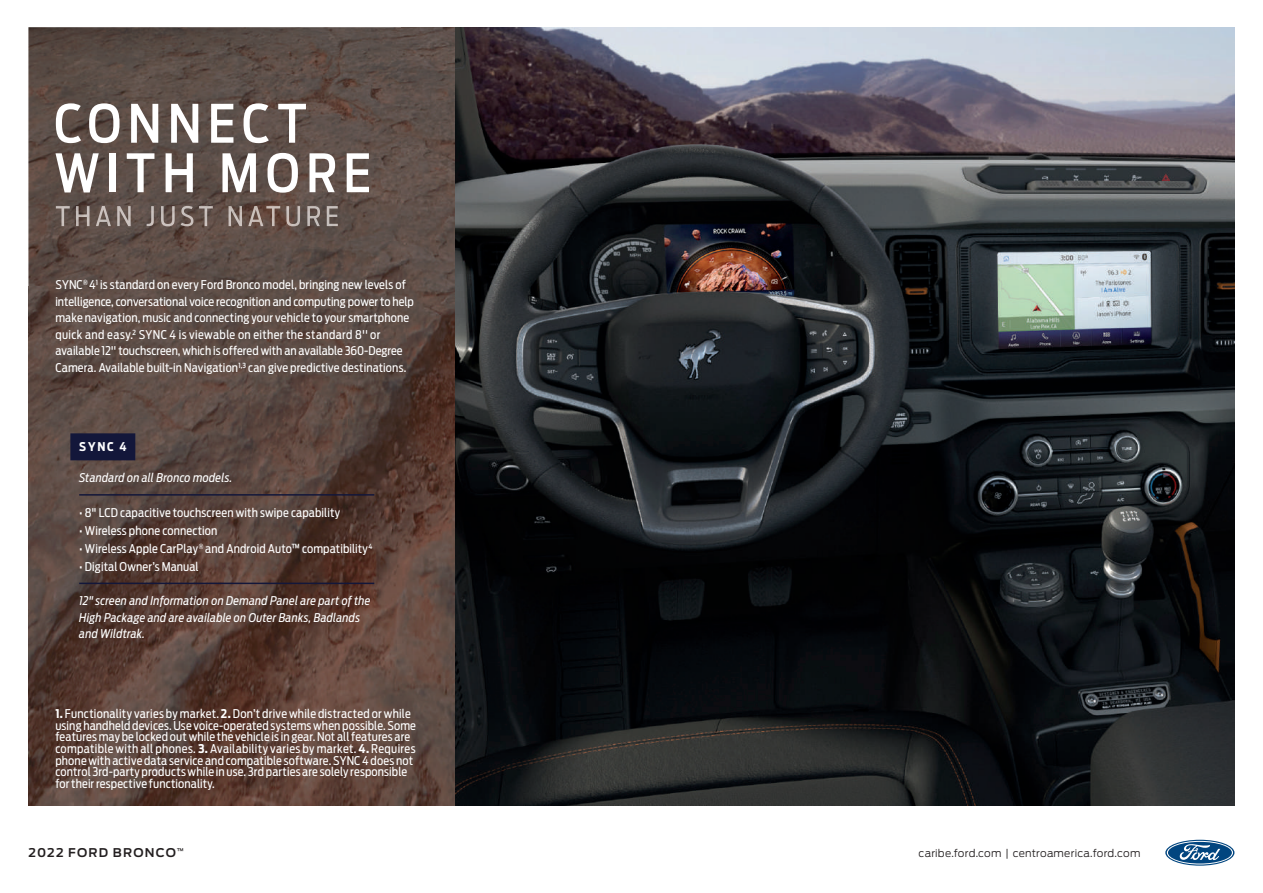
<style>
.page{position:relative;width:1263px;height:893px;background:#fff}
.page>*{position:absolute;margin:0;border:0;box-sizing:border-box;transform-origin:0 0}
.t1{font:500 52.5px/49.5px "Ford Antenna Cond";letter-spacing:.12em;color:#fff}
.t2{font:12px/11.7px "Ford Antenna Cond";letter-spacing:.01em;color:#fff}
.t3{font:italic 12px/16.5px "Ford Antenna Cond";letter-spacing:.015em;color:#fff}
.t4{font:600 12px "Ford Antenna";letter-spacing:.11em;color:#231f20}
.t5{font:700 12px "Ford Antenna Cond";color:#fff}
.t6{font:300 10.5px "Ford Antenna";letter-spacing:.015em;color:#231f20}
.s1{font-weight:500;font-size:9.75px}
.s2{font-weight:700}
</style>
<div class="page">
<img style="left:455px;top:27px;width:779px;height:779px">
<img style="left:28px;top:27px;width:426px;height:779px">
<img style="left:454px;top:27px;width:1px;height:779px">
<svg style="left:1165px;top:840px;width:69px;height:26px"></svg>
<svg style="left:1167px;top:841px;width:66px;height:23px"></svg>
<div style="left:70px;top:433px;width:65px;height:27px;background:#13173a"></div>
<hr style="left:79px;top:494px;width:295px;height:2px;background:#13173a">
<hr style="left:79px;top:583px;width:295px;height:1px;background:#13173a">
<img style="left:56px;top:206px;width:282px;height:20px">
<h1 class="t1" style="left:54px;top:92px;width:319px">CONNECT<br>WITH MORE</h1>
<p class="t2" style="left:55px;top:275px;width:360px;line-height:16.5px">SYNC<sup>®</sup> 4<sup>1</sup> is standard on every Ford Bronco model, bringing new levels of intelligence, conversational voice recognition and computing power to help make navigation, music and connecting your vehicle to your smartphone quick and easy.<sup>2</sup> SYNC 4 is viewable on either the standard 8'' or available 12'' touchscreen, which is offered with an available 360-Degree Camera. Available built-in Navigation<sup>1,3</sup> can give predictive destinations.</p>
<p class="t5" style="left:79px;top:436px;width:49px">SYNC 4</p>
<p class="t3" style="left:79px;top:468px;width:155px">Standard on all Bronco models.</p>
<p class="t2" style="left:79px;top:505px;width:262px">• 8" LCD capacitive touchscreen with swipe capability</p>
<p class="t2" style="left:79px;top:523px;width:140px">• Wireless phone connection</p>
<p class="t2" style="left:79px;top:541px;width:295px">• Wireless Apple CarPlay<sup>®</sup> and Android Auto<span class="s1">™</span> compatibility<sup>4</sup></p>
<p class="t2" style="left:79px;top:559px;width:121px">• Digital Owner’s Manual</p>
<p class="t3" style="left:79px;top:591px;width:293px">12" screen and Information on Demand Panel are part of the<br>High Package and are available on Outer Banks, Badlands and Wildtrak.</p>
<p class="t2" style="left:55px;top:706px;width:362px"><span class="s2">1.</span> Functionality varies by market. <span class="s2">2.</span> Don’t drive while distracted or while using handheld devices. Use voice-operated systems when possible. Some features may be locked out while the vehicle is in gear. Not all features are compatible with all phones. <span class="s2">3.</span> Availability varies by market. <span class="s2">4.</span> Requires phone with active data service and compatible software. SYNC 4 does not control 3rd-party products while in use. 3rd parties are solely responsible for their respective functionality.</p>
<p class="t4" style="left:28px;top:842px;width:157px">2022 FORD BRONCO<sup>™</sup></p>
<p class="t6" style="left:918px;top:844px;width:223px">caribe.ford.com | centroamerica.ford.com</p>
</div>
